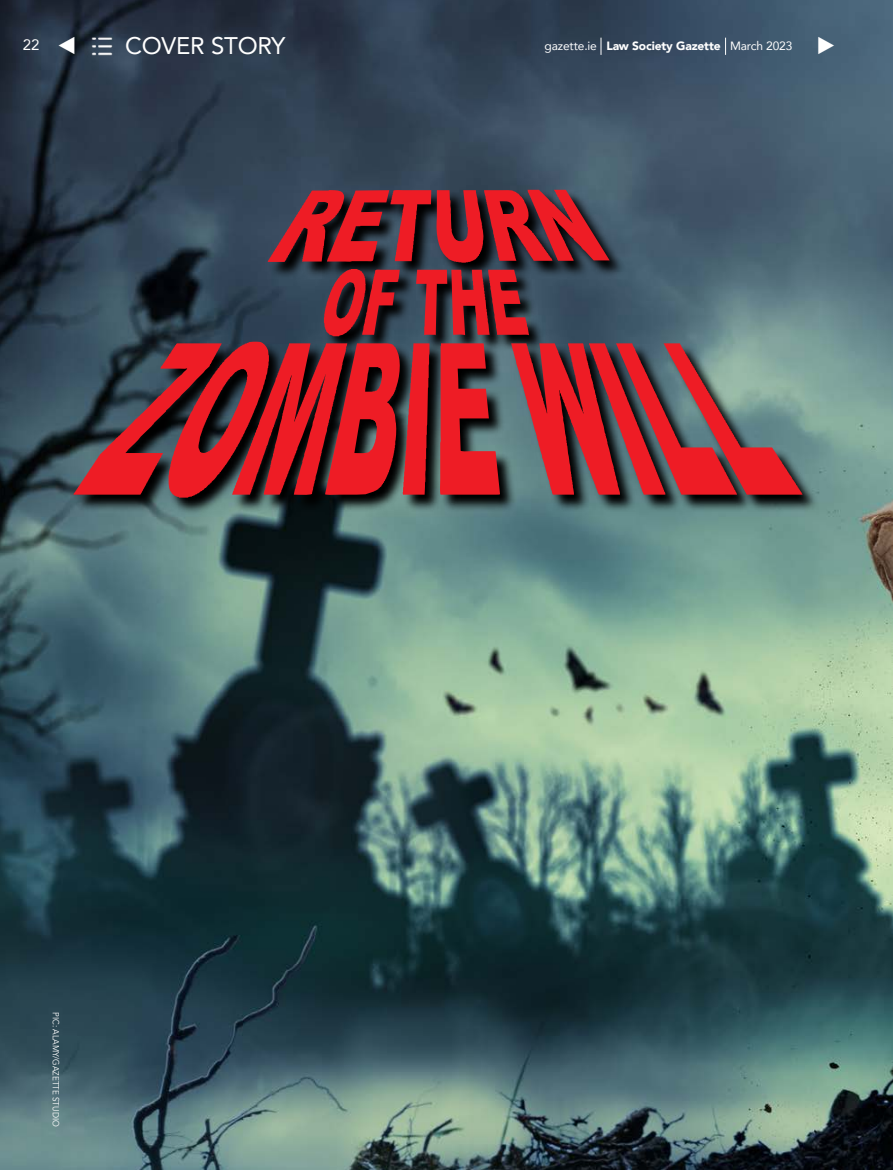
<style>
.page{position:relative;width:893px;height:1170px;background:#fff}
.page>*{position:absolute;margin:0;border:0;box-sizing:border-box;transform-origin:0 0}
.t1{font:24px "Avenir";letter-spacing:-.01em;color:#fff}
.t2{font:15px "Avenir";color:#fff}
.t3{font:12px "Avenir";letter-spacing:-.01em;color:#fff}
.t4{font:9px "Avenir";color:#fff;scale:.9 1}
.s1{font-weight:900}
</style>
<div class="page">
<img style="left:0;top:0;width:893px;height:1169px">
<img style="left:87px;top:31px;width:30px;height:31px">
<svg style="left:601px;top:38px;width:1px;height:17px"></svg>
<svg style="left:725px;top:38px;width:1px;height:17px"></svg>
<svg style="left:74px;top:190px;width:745px;height:324px;background:#724049"></svg>
<img style="left:527px;top:190px;width:47px;height:71px">
<svg style="left:59px;top:37px;width:16px;height:18px"></svg>
<svg style="left:818px;top:37px;width:16px;height:18px"></svg>
<p class="t2" style="left:23px;top:33px;width:18px">22</p>
<h1 class="t1" style="left:125px;top:27px;width:162px">COVER STORY</h1>
<p class="t3" style="left:545px;top:36px;width:249px">gazette.ie <span class="s1">Law Society Gazette</span> March 2023</p>
<p class="t4" style="left:61px;top:1012px;width:128px;rotate:90deg">PIC: ALAMY/GAZETTE STUDIO</p>
</div>
